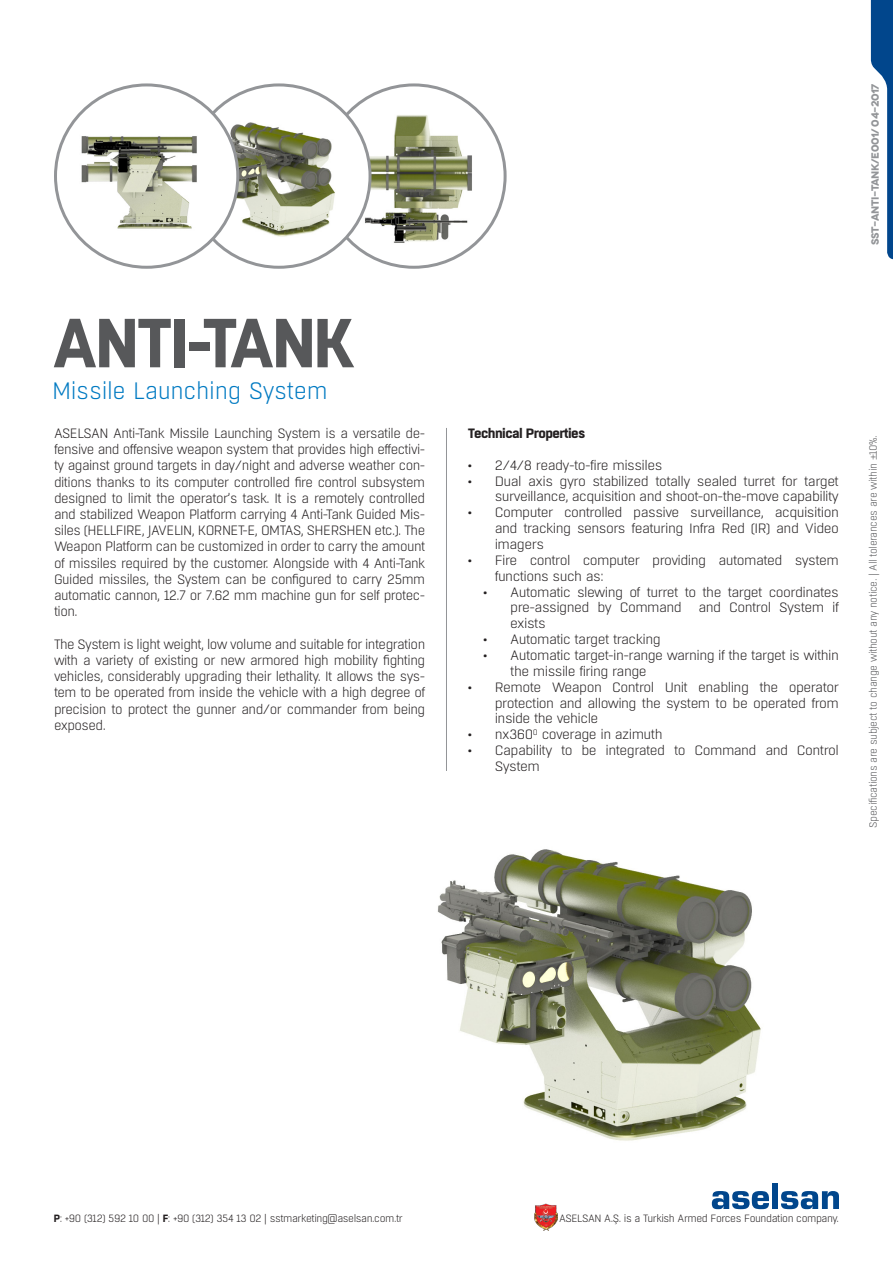
<style>
.page{position:relative;width:893px;height:1263px;background:#fff}
.page>*{position:absolute;margin:0;border:0;box-sizing:border-box;transform-origin:0 0}
.t1{font:700 69.15px "Boxed";letter-spacing:-.04em;color:#57585a}
.t2{font:300 23.7px "Boxed";letter-spacing:-.015em;color:#007ac2}
.t3{font:300 13.5px/16.2px "Boxed";letter-spacing:-.04em;color:#231f20;text-align:justify}
.t4{font:300 13.5px/15.9px "Boxed";letter-spacing:-.04em;color:#231f20;text-align:justify;scale:1.04 1}
.t5{font:700 13.5px "Boxed";letter-spacing:-.04em;color:#231f20;scale:1.04 1}
.t6{font:300 10.5px "Boxed";letter-spacing:-.04em;color:#231f20}
.t7{font:300 10.5px "Boxed";letter-spacing:-.04em;color:#57585a}
.t8{font:700 10.5px "Novecentowide";letter-spacing:-.04em;color:#939598}
.s1{font-family:"Minion Pro";font-weight:400}
.s2{font-weight:700}
</style>
<div class="page">
<svg style="left:871px;top:0;width:22px;height:259px"></svg>
<img style="left:534px;top:1203px;width:23px;height:28px">
<svg style="left:712px;top:1191px;width:57px;height:18px"></svg>
<div style="left:772px;top:1183px;width:6px;height:26px;background:#01468c"></div>
<svg style="left:781px;top:1191px;width:58px;height:18px"></svg>
<img style="left:437px;top:849px;width:324px;height:292px">
<img style="left:323px;top:85px;width:182px;height:182px;border-radius:91px">
<img style="left:188px;top:91px;width:182px;height:176px">
<img style="left:56px;top:85px;width:182px;height:182px;border-radius:91px">
<hr style="left:446px;top:428px;width:1px;height:343px;background:#939598">
<p class="t1" style="left:52px;top:297px;width:305px">ANTI-TANK</p>
<p class="t2" style="left:52px;top:376px;width:277px">Missile Launching System</p>
<p class="t3" style="left:54px;top:425px;width:373px">ASELSAN Anti-Tank Missile Launching System is a versatile de&shy;fensive and offensive weapon system that provides high effectivi&shy;ty against ground targets in day/night and adverse weather con&shy;ditions thanks to its computer controlled fire control subsystem designed to limit the operator’s task. It is a remotely controlled and stabilized Weapon Platform carrying 4 Anti-Tank Guided Mis&shy;siles (HELLFIRE, JAVELIN, KORNET-E, OMTAS, SHERSHEN etc.). The Weapon Platform can be customized in order to carry the amount of missiles required by the customer. Alongside with 4 Anti-Tank Guided missiles, the System can be configured to carry 25mm automatic cannon, 12.7 or 7.62 mm machine gun for self protec&shy;tion.</p>
<p class="t3" style="left:54px;top:636px;width:373px">The System is light weight, low volume and suitable for integration with a variety of existing or new armored high mobility fighting vehicles, considerably upgrading their lethality. It allows the sys&shy;tem to be operated from inside the vehicle with a high degree of precision to protect the gunner and/or commander from being exposed.</p>
<p class="t8" style="left:869px;top:245px;width:163px;rotate:-90deg">SST-ANTI-TANK/E001/ 04-2017</p>
<p class="t5" style="left:468px;top:424px;width:115px">Technical Properties</p>
<p class="t4" style="left:468px;top:457px;width:189px">• 2/4/8 ready-to-fire missiles</p>
<p class="t4" style="left:468px;top:473px;width:358px;text-align:right">• Dual axis gyro stabilized totally sealed turret for target surveillance, acquisition and shoot-on-the-move capability</p>
<p class="t4" style="left:495px;top:505px;width:332px;text-indent:-27px">• Computer controlled passive surveillance, acquisition and tracking sensors featuring Infra Red (IR) and Video imagers</p>
<p class="t4" style="left:495px;top:552px;width:332px;text-indent:-27px">• Fire control computer providing automated system functions such as:</p>
<p class="t4" style="left:510px;top:584px;width:318px;text-indent:-27px">• Automatic slewing of turret to the target coordinates pre-assigned by Command and Control System if exists</p>
<p class="t4" style="left:483px;top:632px;width:172px">• Automatic target tracking</p>
<p class="t4" style="left:510px;top:647px;width:318px;text-indent:-27px">• Automatic target-in-range warning if the target is within the missile firing range</p>
<p class="t4" style="left:495px;top:679px;width:332px;text-indent:-27px">• Remote Weapon Control Unit enabling the operator protection and allowing the system to be operated from inside the vehicle</p>
<p class="t4" style="left:468px;top:727px;width:189px">• nx360<sup>0</sup> coverage in azimuth</p>
<p class="t4" style="left:495px;top:743px;width:332px;text-indent:-27px">• Capability to be integrated to Command and Control<br>System</p>
<p class="t7" style="left:867px;top:827px;width:394px;rotate:-90deg">Specifications are subject to change without any notice. | All tolerances are within <span class="s1">±</span>10%.</p>
<p class="t6" style="left:54px;top:1212px;width:350px"><span class="s2">P</span>: +90 (312) 592 10 00 | <span class="s2">F</span>: +90 (312) 354 13 02 | sstmarketing@aselsan.com.tr</p>
<p class="t6" style="left:559px;top:1212px;width:281px">ASELSAN A.Ş. is a Turkish Armed Forces Foundation company.</p>
</div>
